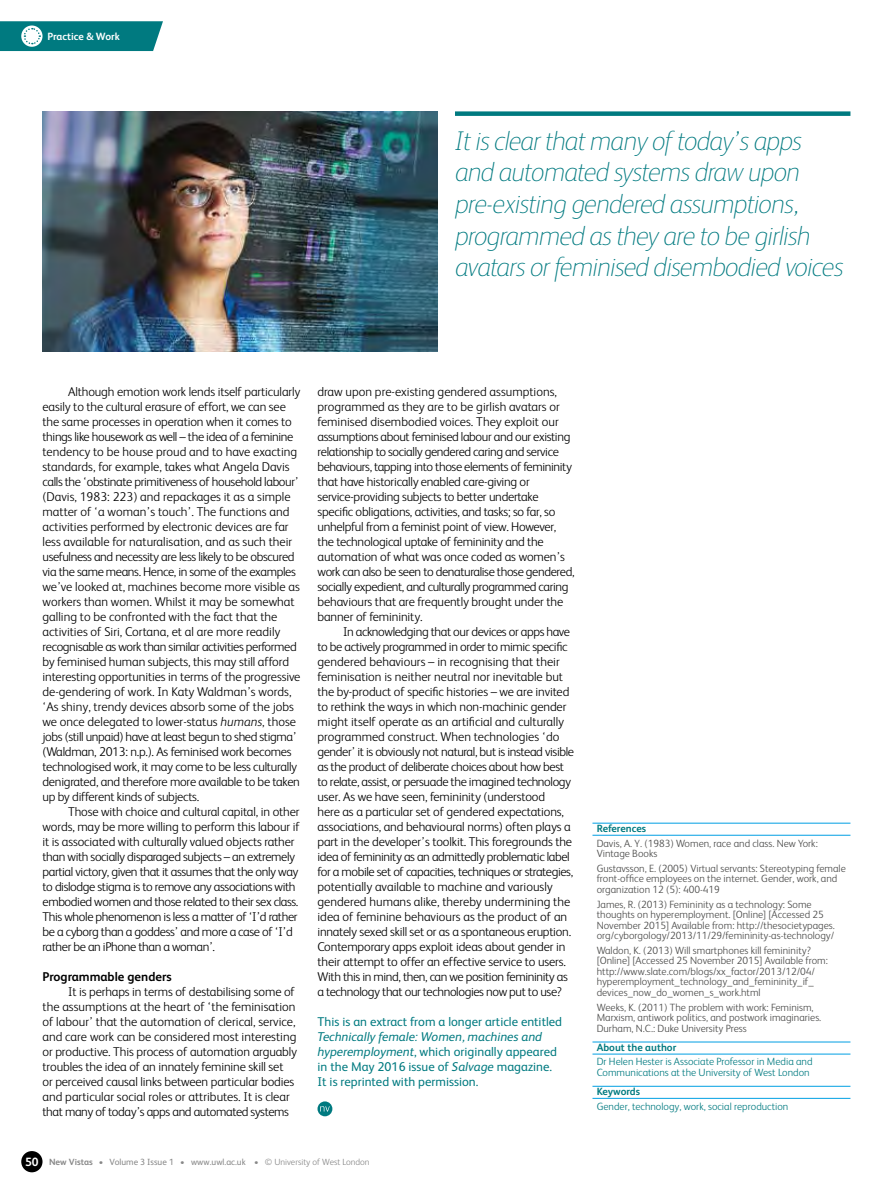
<style>
.page{position:relative;width:893px;height:1191px;background:#fff}
.page>*{position:absolute;margin:0;border:0;box-sizing:border-box;transform-origin:0 0}
.t1{font:italic 100 27px/31.5px "FS Albert";letter-spacing:-.03em;color:#007a80}
.t2{font:300 12.75px/15px "FS Albert";letter-spacing:-.01em;color:#000}
.t3{font:300 12.75px/15px "FS Albert";letter-spacing:-.03em;color:#000}
.t4{font:12.75px/15px "FS Albert";color:#007a80}
.t5{font:700 12.75px "FS Albert";color:#000}
.t6{font:300 10.5px/10.5px "FS Albert";color:#4a4a49}
.t7{font:300 10.5px/10.5px "FS Albert";color:#007a80}
.t8{font:700 10.5px "FS Albert";color:#007a80}
.t9{font:700 10.5px "FS Albert";color:#fff}
.t10{font:300 9px "FS Albert";color:#878787}
.s1{font-style:italic}
.s2{font-weight:700;font-size:12px;color:#fff}
.s3{font-weight:700}
.s4{font-weight:400}
</style>
<div class="page">
<div style="left:21px;top:1151px;width:22px;height:21px;background:#000;border-radius:50%"></div>
<svg style="left:0;top:21px;width:163px;height:30px;background:#1a878d"></svg>
<svg style="left:317px;top:1101px;width:15px;height:15px"></svg>
<svg style="left:320px;top:1106px;width:10px;height:5px"></svg>
<hr style="left:592px;top:823px;width:258px;height:1px;background:#009fe3">
<hr style="left:592px;top:835px;width:258px;height:1px;background:#009fe3">
<hr style="left:592px;top:1041px;width:258px;height:1px;background:#009fe3">
<hr style="left:592px;top:1053px;width:258px;height:1px;background:#009fe3">
<hr style="left:592px;top:1086px;width:258px;height:1px;background:#009fe3">
<hr style="left:592px;top:1098px;width:258px;height:1px;background:#009fe3">
<img style="left:43px;top:111px;width:395px;height:240px">
<div style="left:455px;top:111px;width:395px;height:5px;background:#007a80"></div>
<p class="t9" style="left:48px;top:29px;width:74px">Practice &amp; Work</p>
<h1 class="t1" style="left:455px;top:124px;width:390px">It is clear that many of today’s apps and automated systems draw upon pre-existing gendered assumptions, programmed as they are to be girlish avatars or feminised disembodied voices</h1>
<p class="t2" style="left:43px;top:384px;width:259px;text-indent:26px">Although emotion work lends itself particularly easily to the cultural erasure of effort, we can see the same processes in operation when it comes to things like housework as well – the idea of a feminine tendency to be house proud and to have exacting standards, for example, takes what Angela Davis calls the ‘obstinate primitiveness of household labour’ (Davis, 1983: 223) and repackages it as a simple matter of ‘a woman’s touch’. The functions and activities performed by electronic devices are far less available for naturalisation, and as such their usefulness and necessity are less likely to be obscured via the same means. Hence, in some of the examples we’ve looked at, machines become more visible as workers than women. Whilst it may be somewhat galling to be confronted with the fact that the activities of Siri, Cortana, et al are more readily recognisable as work than similar activities performed by feminised human subjects, this may still afford interesting opportunities in terms of the progressive de-gendering of work. In Katy Waldman’s words, ‘As shiny, trendy devices absorb some of the jobs we once delegated to lower-status <span class="s1">humans</span>, those jobs (still unpaid) have at least begun to shed stigma’ (Waldman, 2013: n.p.). As feminised work becomes technologised work, it may come to be less culturally denigrated, and therefore more available to be taken up by different kinds of subjects.</p>
<p class="t3" style="left:43px;top:803px;width:259px;text-indent:26px">Those with choice and cultural capital, in other words, may be more willing to perform this labour if it is associated with culturally valued objects rather than with socially disparaged subjects – an extremely partial victory, given that it assumes that the only way to dislodge stigma is to remove any associations with embodied women and those related to their sex class.<br>This whole phenomenon is less a matter of ‘I’d rather be a cyborg than a goddess’ and more a case of ‘I’d rather be an iPhone than a woman’.</p>
<p class="t5" style="left:43px;top:968px;width:131px">Programmable genders</p>
<p class="t2" style="left:43px;top:983px;width:256px;text-indent:26px">It is perhaps in terms of destabilising some of the assumptions at the heart of ‘the feminisation of labour’ that the automation of clerical, service, and care work can be considered most interesting or productive. This process of automation arguably troubles the idea of an innately feminine skill set<br>or perceived causal links between particular bodies and particular social roles or attributes. It is clear that many of today’s apps and automated systems</p>
<p class="t2" style="left:317px;top:384px;width:258px">draw upon pre-existing gendered assumptions, programmed as they are to be girlish avatars or feminised disembodied voices. They exploit our assumptions about feminised labour and our existing relationship to socially gendered caring and service behaviours, tapping into those elements of femininity that have historically enabled care-giving or service-providing subjects to better undertake specific obligations, activities, and tasks; so far, so unhelpful from a feminist point of view. However, the technological uptake of femininity and the automation of what was once coded as women’s work can also be seen to denaturalise those gendered, socially expedient, and culturally programmed caring behaviours that are frequently brought under the banner of femininity.</p>
<p class="t2" style="left:317px;top:623px;width:258px;text-indent:26px">In acknowledging that our devices or apps have to be actively programmed in order to mimic specific gendered behaviours – in recognising that their feminisation is neither neutral nor inevitable but the by-product of specific histories – we are invited to rethink the ways in which non-machinic gender might itself operate as an artificial and culturally programmed construct. When technologies ‘do gender’ it is obviously not natural, but is instead visible as the product of deliberate choices about how best to relate, assist, or persuade the imagined technology user. As we have seen, femininity (understood<br>here as a particular set of gendered expectations, associations, and behavioural norms) often plays a part in the developer’s toolkit. This foregrounds the idea of femininity as an admittedly problematic label for a mobile set of capacities, techniques or strategies, potentially available to machine and variously gendered humans alike, thereby undermining the idea of feminine behaviours as the product of an innately sexed skill set or as a spontaneous eruption.<br>Contemporary apps exploit ideas about gender in their attempt to offer an effective service to users.<br>With this in mind, then, can we position femininity as a technology that our technologies now put to use?</p>
<p class="t4" style="left:317px;top:1013px;width:246px">This is an extract from a longer article entitled</p>
<p class="t4" style="left:317px;top:1028px;width:241px"><span class="s1">Technically female: Women, machines and hyperemployment</span>, which originally appeared in the May 2016 issue of <span class="s1">Salvage</span> magazine.<br>It is reprinted with permission.</p>
<p class="t8" style="left:597px;top:821px;width:51px">References</p>
<p class="t6" style="left:597px;top:837px;width:223px">Davis, A. Y. (1983) Women, race and class. New York:<br>Vintage Books</p>
<p class="t6" style="left:597px;top:862px;width:251px">Gustavsson, E. (2005) Virtual servants: Stereotyping female front-office employees on the internet. Gender, work, and organization 12 (5): 400-419</p>
<p class="t6" style="left:597px;top:898px;width:240px">James, R. (2013) Femininity as a technology: Some thoughts on hyperemployment. [Online] [Accessed 25<br>November 2015] Available from: http://thesocietypages. org/cyborgology/2013/11/29/femininity-as-technology/</p>
<p class="t6" style="left:597px;top:944px;width:233px">Waldon, K. (2013) Will smartphones kill femininity? [Online] [Accessed 25 November 2015] Available from: http://www.slate.com/blogs/xx_factor/2013/12/04/ hyperemployment_technology_and_femininity_if_ devices_now_do_women_s_work.html</p>
<p class="t6" style="left:597px;top:1001px;width:226px">Weeks, K. (2011) The problem with work: Feminism,<br>Marxism, antiwork politics, and postwork imaginaries.<br>Durham, N.C.: Duke University Press</p>
<p class="t8" style="left:597px;top:1040px;width:81px">About the author</p>
<p class="t7" style="left:597px;top:1056px;width:217px">Dr Helen Hester is Associate Professor in Media and<br>Communications at the University of West London</p>
<p class="t8" style="left:597px;top:1084px;width:45px">Keywords</p>
<p class="t7" style="left:597px;top:1100px;width:193px">Gender, technology, work, social reproduction</p>
<p class="t10" style="left:25px;top:1156px;width:346px"><span class="s2">50</span> <span class="s3">New Vistas</span> • <span class="s4">Volume 3 Issue 1</span> • <span class="s4">www.uwl.ac.uk</span> • © University of West London</p>
</div>
